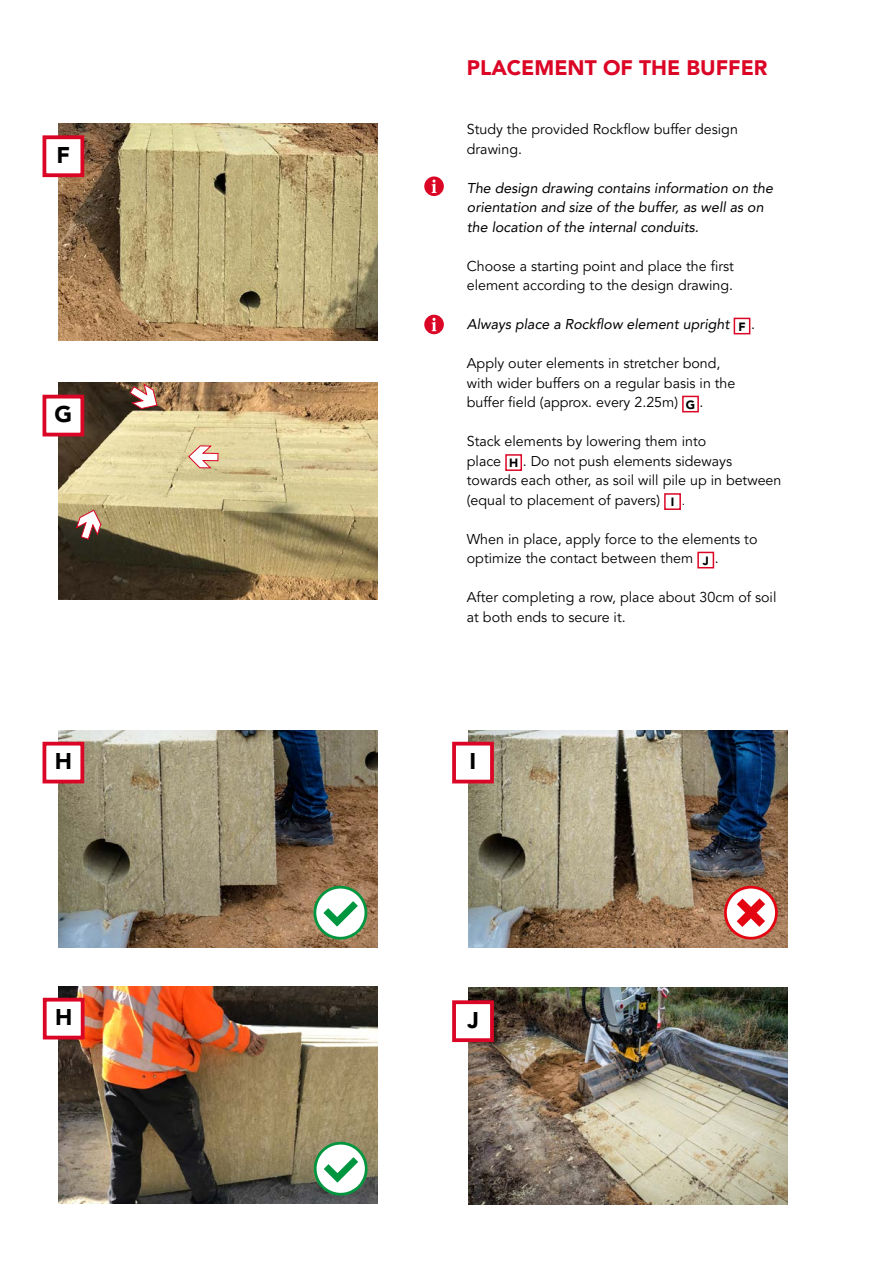
<style>
.page{position:relative;width:893px;height:1263px;background:#fff}
.page>*{position:absolute;margin:0;border:0;box-sizing:border-box;transform-origin:0 0}
.t1{font:900 22.8px "Avenir LT Pro";color:#000}
.t2{font:900 21px "Avenir LT Pro";color:#db0626}
.t3{font:14.25px/19.5px "Avenir LT Pro";color:#000}
.t4{font:italic 14.25px/19.5px "Avenir LT Pro";color:#000}
.s1{font-style:normal}
.s2{font-size:12px}
</style>
<div class="page">
<img style="left:59px;top:731px;width:319px;height:216px">
<div style="left:43px;top:742px;width:41px;height:41px;background:#fff;border:4px solid #db0626"></div>
<svg style="left:313px;top:886px;width:54px;height:53px"></svg>
<img style="left:59px;top:987px;width:319px;height:216px">
<div style="left:43px;top:998px;width:42px;height:41px;background:#fff;border:4px solid #db0626"></div>
<svg style="left:314px;top:1142px;width:54px;height:53px"></svg>
<img style="left:59px;top:123px;width:319px;height:217px">
<div style="left:43px;top:135px;width:41px;height:42px;background:#fff;border:4px solid #db0626"></div>
<img style="left:59px;top:383px;width:319px;height:217px">
<div style="left:43px;top:395px;width:41px;height:41px;background:#fff;border:4px solid #db0626"></div>
<svg style="left:76px;top:510px;width:25px;height:30px"></svg>
<svg style="left:188px;top:445px;width:31px;height:23px"></svg>
<svg style="left:129px;top:383px;width:28px;height:26px"></svg>
<img style="left:468px;top:988px;width:319px;height:216px">
<div style="left:452px;top:1000px;width:42px;height:42px;background:#fff;border:4px solid #db0626"></div>
<img style="left:468px;top:731px;width:319px;height:216px">
<svg style="left:724px;top:886px;width:54px;height:53px"></svg>
<div style="left:452px;top:742px;width:42px;height:41px;background:#fff;border:4px solid #db0626"></div>
<div style="left:734px;top:318px;width:16px;height:16px;background:#fff;border:2px solid #db0626"></div>
<div style="left:682px;top:396px;width:17px;height:16px;background:#fff;border:2px solid #db0626"></div>
<div style="left:505px;top:454px;width:17px;height:17px;background:#fff;border:2px solid #db0626"></div>
<div style="left:664px;top:493px;width:17px;height:17px;background:#fff;border:2px solid #db0626"></div>
<div style="left:697px;top:552px;width:17px;height:16px;background:#fff;border:2px solid #db0626"></div>
<svg style="left:424px;top:176px;width:20px;height:20px"></svg>
<svg style="left:424px;top:315px;width:20px;height:19px"></svg>
<h1 class="t1" style="left:57px;top:141px;width:15px">F</h1>
<h1 class="t1" style="left:55px;top:401px;width:19px">G</h1>
<h1 class="t1" style="left:55px;top:748px;width:19px">H</h1>
<h1 class="t1" style="left:55px;top:1004px;width:19px">H</h1>
<h2 class="t2" style="left:467px;top:55px;width:302px">PLACEMENT OF THE BUFFER</h2>
<p class="t3" style="left:467px;top:120px;width:273px">Study the provided Rockflow buffer design drawing.</p>
<p class="t4" style="left:467px;top:178px;width:308px">The design drawing contains information on the orientation and size of the buffer, as well as on the location of the internal conduits.</p>
<p class="t3" style="left:467px;top:256px;width:269px">Choose a starting point and place the first element according to the design drawing.</p>
<p class="t4" style="left:467px;top:314px;width:290px">Always place a Rockflow element upright <sub>F</sub> <span class="s1">.</span></p>
<p class="t3" style="left:467px;top:354px;width:270px">Apply outer elements in stretcher bond, with wider buffers on a regular basis in the buffer field (approx. every 2.25m) <sub>G</sub> .</p>
<p class="t3" style="left:467px;top:432px;width:316px">Stack elements by lowering them into<br>place <sub>H</sub> . Do not push elements sideways towards each other, as soil will pile up in between (equal to placement of pavers) <sub>I</sub> <span class="s2">.</span></p>
<p class="t3" style="left:467px;top:529px;width:292px">When in place, apply force to the elements to optimize the contact between them <sub>J</sub> .</p>
<p class="t3" style="left:467px;top:588px;width:311px">After completing a row, place about 30cm of soil at both ends to secure it.</p>
<h1 class="t1" style="left:470px;top:748px;width:8px">I</h1>
<h1 class="t1" style="left:467px;top:1006px;width:13px">J</h1>
</div>
